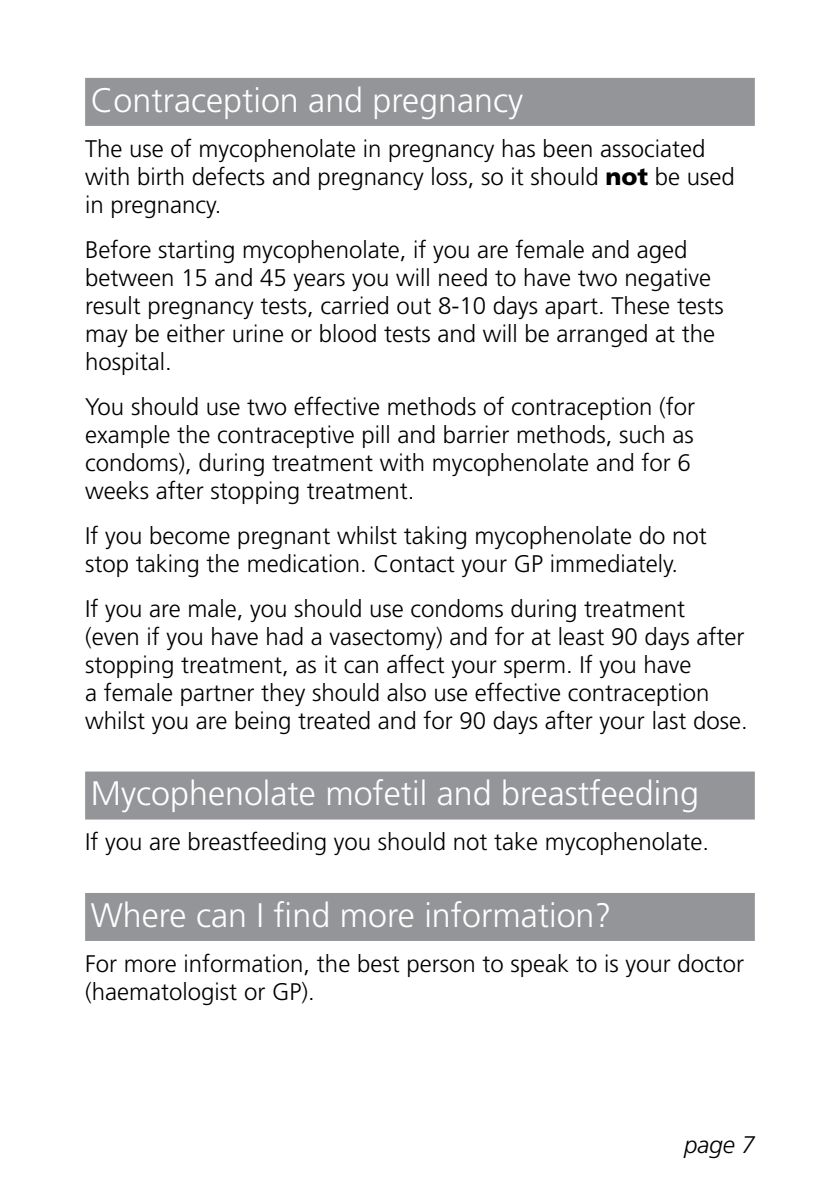
<style>
.page{position:relative;width:840px;height:1191px;background:#fff}
.page>*{position:absolute;margin:0;border:0;box-sizing:border-box;transform-origin:0 0}
.t1{font:300 34px "Frutiger";color:#fff}
.t2{font:300 24px/28px "Frutiger";color:#000}
.t3{font:italic 300 24px "Frutiger";color:#000}
.s1{font-weight:900}
</style>
<div class="page">
<div style="left:85px;top:78px;width:669px;height:48px;background:#939598"></div>
<div style="left:85px;top:771px;width:669px;height:48px;background:#939598"></div>
<div style="left:85px;top:893px;width:669px;height:48px;background:#939598"></div>
<h1 class="t1" style="left:91px;top:81px;width:434px">Contraception and pregnancy</h1>
<p class="t2" style="left:85px;top:134px;width:651px">The use of mycophenolate in pregnancy has been associated with birth defects and pregnancy loss, so it should <span class="s1">not</span> be used in pregnancy.</p>
<p class="t2" style="left:85px;top:235px;width:639px">Before starting mycophenolate, if you are female and aged between 15 and 45 years you will need to have two negative result pregnancy tests, carried out 8-10 days apart. These tests may be either urine or blood tests and will be arranged at the hospital.</p>
<p class="t2" style="left:85px;top:392px;width:611px">You should use two effective methods of contraception (for example the contraceptive pill and barrier methods, such as condoms), during treatment with mycophenolate and for 6 weeks after stopping treatment.</p>
<p class="t2" style="left:85px;top:521px;width:623px">If you become pregnant whilst taking mycophenolate do not stop taking the medication. Contact your GP immediately.</p>
<p class="t2" style="left:85px;top:594px;width:663px">If you are male, you should use condoms during treatment<br>(even if you have had a vasectomy) and for at least 90 days after stopping treatment, as it can affect your sperm. If you have<br>a female partner they should also use effective contraception whilst you are being treated and for 90 days after your last dose.</p>
<h1 class="t1" style="left:91px;top:774px;width:609px">Mycophenolate mofetil and breastfeeding</h1>
<p class="t2" style="left:85px;top:828px;width:625px">If you are breastfeeding you should not take mycophenolate.</p>
<h1 class="t1" style="left:91px;top:895px;width:522px">Where can I find more information?</h1>
<p class="t2" style="left:85px;top:949px;width:660px">For more information, the best person to speak to is your doctor (haematologist or GP).</p>
<p class="t3" style="left:683px;top:1131px;width:72px">page 7</p>
</div>
